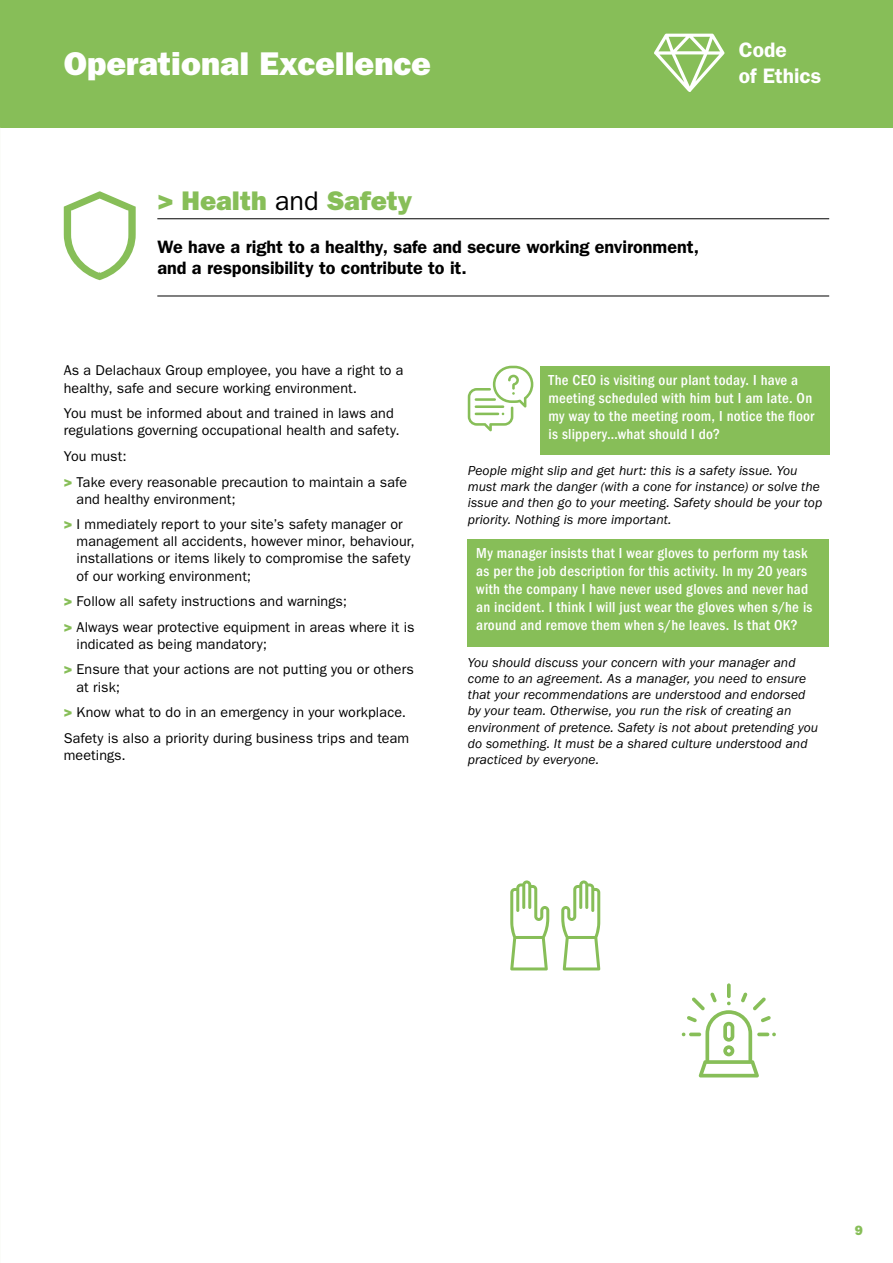
<style>
.page{position:relative;width:893px;height:1263px;background:#fff}
.page>*{position:absolute;margin:0;border:0;box-sizing:border-box;transform-origin:0 0}
.t1{font:33px "ITC Franklin Gothic Std Hvy";color:#fff}
.titre2{font:27px "ITC Franklin Gothic Std Hvy";letter-spacing:.005em;color:#87be58}
.t2{font:600 21px/25.2px "ITC Franklin Gothic Std";letter-spacing:-.005em;color:#fff}
._1phrase{font:600 18px/21.6px "ITC Franklin Gothic Std";letter-spacing:-.005em;color:#000}
.question2{font:500 condensed 15px/18px "ITC Franklin Gothic Std";letter-spacing:.015em;color:#fff}
.courant_9_espAV2{font:14.25px/17.1px "ITC Franklin Gothic Std";letter-spacing:.005em;color:#000}
.réponse{font:italic 13.5px/16.2px "ITC Franklin Gothic Std";letter-spacing:.005em;color:#000}
.t3{font:13.5px "ITC Franklin Gothic Std Hvy";color:#87be58}
.s1{font-family:"ITC Franklin Gothic Std";color:#000}
.s2{font-family:"ITC Franklin Gothic Std Hvy";color:#87be58}
</style>
<div class="page">
<div style="left:0;top:0;width:893px;height:128px;background:#87be58"></div>
<svg style="left:654px;top:34px;width:70px;height:58px"></svg>
<div style="left:540px;top:366px;width:289px;height:88px;background:#87be58"></div>
<div style="left:468px;top:539px;width:361px;height:107px;background:#87be58"></div>
<hr style="left:157px;top:218px;width:672px;height:1px;background:#000">
<hr style="left:157px;top:296px;width:672px;height:1px;background:#000">
<svg style="left:64px;top:191px;width:72px;height:89px"></svg>
<svg style="left:510px;top:880px;width:39px;height:90px"></svg>
<svg style="left:561px;top:880px;width:39px;height:90px"></svg>
<svg style="left:727px;top:983px;width:4px;height:15px"></svg>
<svg style="left:682px;top:992px;width:94px;height:85px"></svg>
<svg style="left:468px;top:366px;width:65px;height:65px"></svg>
<hr style="left:475px;top:413px;width:24px;height:2px;background:#87be58">
<hr style="left:475px;top:398px;width:21px;height:3px;background:#87be58">
<h1 class="t1" style="left:64px;top:44px;width:369px">Operational Excellence</h1>
<h3 class="t2" style="left:739px;top:38px;width:84px">Code<br>of Ethics</h3>
<p class="titre2" style="left:157px;top:185px;width:256px">&gt; Health <span class="s1">and</span> Safety</p>
<p class="_1phrase" style="left:157px;top:236px;width:543px">We have a right to a healthy, safe and secure working environment, and a responsibility to contribute to it.</p>
<p class="courant_9_espAV2" style="left:64px;top:362px;width:341px">As a Delachaux Group employee, you have a right to a healthy, safe and secure working environment.</p>
<p class="courant_9_espAV2" style="left:64px;top:405px;width:337px">You must be informed about and trained in laws and regulations governing occupational health and safety.</p>
<p class="courant_9_espAV2" style="left:64px;top:448px;width:64px">You must:</p>
<p class="courant_9_espAV2" style="left:77px;top:473px;width:332px;text-indent:-13px"><span class="s2">&gt;</span> Take every reasonable precaution to maintain a safe and healthy environment;</p>
<p class="courant_9_espAV2" style="left:77px;top:516px;width:340px;text-indent:-13px"><span class="s2">&gt;</span> I mmediately report to your site’s safety manager or management all accidents, however minor, behaviour, installations or items likely to compromise the safety of our working environment;</p>
<p class="courant_9_espAV2" style="left:64px;top:593px;width:285px"><span class="s2">&gt;</span> Follow all safety instructions and warnings;</p>
<p class="courant_9_espAV2" style="left:77px;top:618px;width:339px;text-indent:-13px"><span class="s2">&gt;</span> Always wear protective equipment in areas where it is indicated as being mandatory;</p>
<p class="courant_9_espAV2" style="left:77px;top:661px;width:339px;text-indent:-13px"><span class="s2">&gt;</span> Ensure that your actions are not putting you or others at risk;</p>
<p class="courant_9_espAV2" style="left:64px;top:704px;width:344px"><span class="s2">&gt;</span> Know what to do in an emergency in your workplace.</p>
<p class="courant_9_espAV2" style="left:64px;top:729px;width:347px">Safety is also a priority during business trips and team meetings.</p>
<p class="question2" style="left:549px;top:371px;width:267px">The CEO is visiting our plant today. I have a meeting scheduled with him but I am late. On my way to the meeting room, I notice the floor is slippery…what should I do?</p>
<p class="réponse" style="left:468px;top:462px;width:356px">People might slip and get hurt: this is a safety issue. You must mark the danger (with a cone for instance) or solve the issue and then go to your meeting. Safety should be your top priority. Nothing is more important.</p>
<p class="question2" style="left:476px;top:544px;width:338px">My manager insists that I wear gloves to perform my task as per the job description for this activity. In my 20 years with the company I have never used gloves and never had an incident. I think I will just wear the gloves when s/he is around and remove them when s/he leaves. Is that OK?</p>
<p class="réponse" style="left:468px;top:654px;width:352px">You should discuss your concern with your manager and come to an agreement. As a manager, you need to ensure that your recommendations are understood and endorsed by your team. Otherwise, you run the risk of creating an environment of pretence. Safety is not about pretending you do something. It must be a shared culture understood and practiced by everyone.</p>
<p class="t3" style="left:855px;top:1222px;width:10px">9</p>
</div>
